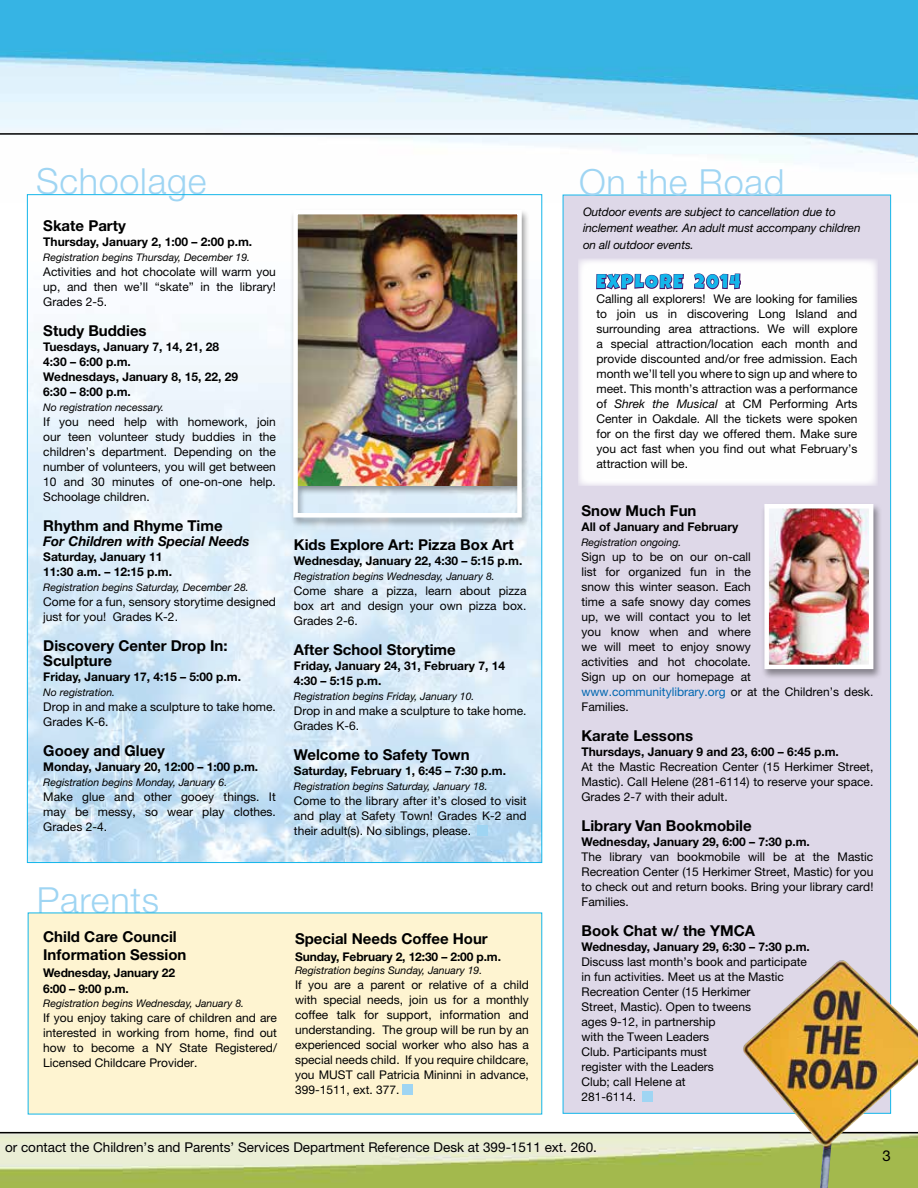
<style>
.page{position:relative;width:918px;height:1188px;background:#fff}
.page>*{position:absolute;margin:0;border:0;box-sizing:border-box;transform-origin:0 0}
.t1{font:300 36px "Helvetica Neue";letter-spacing:.02em;color:#9fd5f3}
.t2{font:19.5px "Luckiest Guy";letter-spacing:.1em;color:#13b6ea}
.t3{font:700 15px/18px "Helvetica Neue";color:#000}
.t4{font:15px "Helvetica Neue";color:#000}
.t5{font:13.5px "Helvetica Neue";color:#000}
.t6{font:italic 700 13.5px "Helvetica Neue";color:#000}
.t7{font:12px/15px "Helvetica Neue";color:#000;text-align:justify}
.t8{font:700 12px/15px "Helvetica Neue";color:#000}
.t9{font:italic 11.7px/16.2px "Helvetica Neue";letter-spacing:-.01em;color:#000}
.t10{font:italic 10.5px "Helvetica Neue";color:#000}
.s1{font-style:italic}
.s2{color:#0067b1}
</style>
<div class="page">
<img style="left:0;top:1133px;width:743px;height:55px">
<img style="left:0;top:0;width:918px;height:202px">
<hr style="left:0;top:1132px;width:918px;height:1px;background:#000">
<hr style="left:0;top:133px;width:918px;height:2px;background:#000">
<img style="left:29px;top:196px;width:511px;height:665px">
<div style="left:563px;top:195px;width:328px;height:919px;background:#ded8e8;border:1px solid #13b6ea"></div>
<div style="left:28px;top:913px;width:514px;height:201px;background:#fef4d1"></div>
<div style="left:403px;top:1084px;width:10px;height:10px;background:#9fd5f3"></div>
<div style="left:478px;top:825px;width:10px;height:10px;background:#9fd5f3"></div>
<div style="left:290px;top:208px;width:240px;height:320px;background:#000;opacity:.4"></div>
<img style="left:298px;top:215px;width:219px;height:270px">
<div style="left:293px;top:210px;width:229px;height:308px;border:4px solid #fff"></div>
<div style="left:761px;top:503px;width:121px;height:177px;background:#000;opacity:.4"></div>
<img style="left:769px;top:509px;width:99px;height:155px">
<div style="left:764px;top:504px;width:109px;height:165px;border:4px solid #fff"></div>
<img style="left:743px;top:960px;width:175px;height:228px">
<div style="left:578px;top:259px;width:300px;height:227px;background:#fff"></div>
<svg style="left:596px;top:273px;width:88px;height:17px"></svg>
<svg style="left:694px;top:273px;width:47px;height:17px"></svg>
<div style="left:643px;top:1091px;width:10px;height:10px;background:#9fd5f3"></div>
<h1 class="t1" style="left:36px;top:159px;width:172px">Schoolage</h1>
<p class="t3" style="left:43px;top:216px;width:84px">Skate Party</p>
<p class="t8" style="left:43px;top:234px;width:210px">Thursday, January 2, 1:00 – 2:00 p.m.</p>
<p class="t10" style="left:43px;top:251px;width:208px">Registration begins Thursday, December 19.</p>
<p class="t7" style="left:43px;top:264px;width:234px">Activities and hot chocolate will warm you up, and then we’ll “skate” in the library!<br>Grades 2-5.</p>
<p class="t3" style="left:43px;top:321px;width:105px">Study Buddies</p>
<p class="t8" style="left:43px;top:339px;width:196px">Tuesdays, January 7, 14, 21, 28<br>4:30 – 6:00 p.m.<br>Wednesdays, January 8, 15, 22, 29<br>6:30 – 8:00 p.m.</p>
<p class="t10" style="left:43px;top:401px;width:122px">No registration necessary.</p>
<p class="t7" style="left:43px;top:414px;width:234px">If you need help with homework, join our teen volunteer study buddies in the children’s department. Depending on the number of volunteers, you will get between 10 and 30 minutes of one-on-one help.<br>Schoolage children.</p>
<p class="t3" style="left:43px;top:516px;width:181px">Rhythm and Rhyme Time</p>
<p class="t6" style="left:43px;top:530px;width:208px">For Children with Special Needs</p>
<p class="t8" style="left:43px;top:549px;width:130px">Saturday, January 11<br>11:30 a.m. – 12:15 p.m.</p>
<p class="t10" style="left:43px;top:581px;width:207px">Registration begins Saturday, December 28.</p>
<p class="t7" style="left:43px;top:594px;width:234px">Come for a fun, sensory storytime designed just for you! Grades K-2.</p>
<p class="t3" style="left:43px;top:637px;width:186px;line-height:15px">Discovery Center Drop In:<br>Sculpture</p>
<p class="t8" style="left:43px;top:669px;width:199px">Friday, January 17, 4:15 – 5:00 p.m.</p>
<p class="t10" style="left:43px;top:686px;width:73px">No registration.</p>
<p class="t7" style="left:43px;top:699px;width:234px">Drop in and make a sculpture to take home.<br>Grades K-6.</p>
<p class="t3" style="left:43px;top:741px;width:123px">Gooey and Gluey</p>
<p class="t8" style="left:43px;top:759px;width:216px">Monday, January 20, 12:00 – 1:00 p.m.</p>
<p class="t10" style="left:43px;top:776px;width:185px">Registration begins Monday, January 6.</p>
<p class="t7" style="left:43px;top:789px;width:234px">Make glue and other gooey things. It may be messy, so wear play clothes.<br>Grades 2-4.</p>
<p class="t3" style="left:294px;top:535px;width:221px">Kids Explore Art: Pizza Box Art</p>
<p class="t8" style="left:294px;top:553px;width:230px">Wednesday, January 22, 4:30 – 5:15 p.m.</p>
<p class="t10" style="left:294px;top:570px;width:202px">Registration begins Wednesday, January 8.</p>
<p class="t7" style="left:294px;top:583px;width:234px">Come share a pizza, learn about pizza box art and design your own pizza box.<br>Grades 2-6.</p>
<p class="t3" style="left:294px;top:640px;width:163px">After School Storytime</p>
<p class="t8" style="left:294px;top:658px;width:213px">Friday, January 24, 31, February 7, 14<br>4:30 – 5:15 p.m.</p>
<p class="t10" style="left:294px;top:690px;width:182px">Registration begins Friday, January 10.</p>
<p class="t7" style="left:294px;top:703px;width:234px">Drop in and make a sculpture to take home.<br>Grades K-6.</p>
<p class="t3" style="left:294px;top:745px;width:177px">Welcome to Safety Town</p>
<p class="t8" style="left:294px;top:763px;width:214px">Saturday, February 1, 6:45 – 7:30 p.m.</p>
<p class="t10" style="left:294px;top:780px;width:195px">Registration begins Saturday, January 18.</p>
<p class="t7" style="left:294px;top:793px;width:234px">Come to the library after it’s closed to visit and play at Safety Town! Grades K-2 and their adult(s). No siblings, please.</p>
<h1 class="t1" style="left:37px;top:878px;width:124px">Parents</h1>
<p class="t3" style="left:43px;top:927px;width:145px">Child Care Council<br>Information Session</p>
<p class="t8" style="left:43px;top:964px;width:133px;line-height:16.5px">Wednesday, January 22<br>6:00 – 9:00 p.m.</p>
<p class="t10" style="left:43px;top:996px;width:202px">Registration begins Wednesday, January 8.</p>
<p class="t7" style="left:43px;top:1010px;width:235px">If you enjoy taking care of children and are interested in working from home, find out how to become a NY State Registered/ Licensed Childcare Provider.</p>
<p class="t3" style="left:295px;top:930px;width:194px">Special Needs Coffee Hour</p>
<p class="t8" style="left:295px;top:949px;width:208px">Sunday, February 2, 12:30 – 2:00 p.m.</p>
<p class="t10" style="left:295px;top:964px;width:189px">Registration begins Sunday, January 19.</p>
<p class="t7" style="left:295px;top:978px;width:235px">If you are a parent or relative of a child with special needs, join us for a monthly coffee talk for support, information and understanding. The group will be run by an experienced social worker who also has a special needs child. If you require childcare, you MUST call Patricia Mininni in advance, 399-1511, ext. 377.</p>
<h1 class="t1" style="left:579px;top:161px;width:207px">On the Road</h1>
<p class="t9" style="left:583px;top:204px;width:279px">Outdoor events are subject to cancellation due to inclement weather. An adult must accompany children on all outdoor events.</p>
<h2 class="t2" style="left:596px;top:269px;width:145px">EXPLORE 2014</h2>
<p class="t7" style="left:596px;top:292px;width:263px">Calling all explorers! We are looking for families to join us in discovering Long Island and surrounding area attractions. We will explore a special attraction/location each month and provide discounted and/or free admission. Each month we’ll tell you where to sign up and where to meet. This month’s attraction was a performance of <span class="s1">Shrek the Musical</span> at CM Performing Arts Center in Oakdale. All the tickets were spoken for on the first day we offered them. Make sure you act fast when you find out what February’s attraction will be.</p>
<p class="t3" style="left:581px;top:502px;width:117px">Snow Much Fun</p>
<p class="t8" style="left:581px;top:519px;width:158px">All of January and February</p>
<p class="t10" style="left:581px;top:536px;width:101px">Registration ongoing.</p>
<p class="t7" style="left:581px;top:550px;width:293px;text-align:left">Sign up to be on our on-call<br>list for organized fun in the<br>snow this winter season. Each<br>time a safe snowy day comes<br>up, we will contact you to let<br>you know when and where<br>we will meet to enjoy snowy<br>activities and hot chocolate.<br>Sign up on our homepage at <span class="s2">www.communitylibrary.org</span> or at the Children’s desk.<br>Families.</p>
<p class="t3" style="left:581px;top:727px;width:113px">Karate Lessons</p>
<p class="t8" style="left:581px;top:744px;width:259px">Thursdays, January 9 and 23, 6:00 – 6:45 p.m.</p>
<p class="t7" style="left:581px;top:760px;width:293px">At the Mastic Recreation Center (15 Herkimer Street, Mastic). Call Helene (281-6114) to reserve your space.<br>Grades 2-7 with their adult.</p>
<p class="t3" style="left:581px;top:817px;width:172px">Library Van Bookmobile</p>
<p class="t8" style="left:581px;top:834px;width:230px">Wednesday, January 29, 6:00 – 7:30 p.m.</p>
<p class="t7" style="left:581px;top:850px;width:293px">The library van bookmobile will be at the Mastic Recreation Center (15 Herkimer Street, Mastic) for you to check out and return books. Bring your library card!<br>Families.</p>
<p class="t3" style="left:581px;top:922px;width:175px">Book Chat w/ the YMCA</p>
<p class="t8" style="left:581px;top:939px;width:230px">Wednesday, January 29, 6:30 – 7:30 p.m.</p>
<p class="t7" style="left:581px;top:955px;width:227px;text-align:left">Discuss last month’s book and participate in fun activities. Meet us at the Mastic<br>Recreation Center (15 Herkimer<br>Street, Mastic). Open to tweens<br>ages 9-12, in partnership<br>with the Tween Leaders<br>Club. Participants must<br>register with the Leaders<br>Club; call Helene at<br>281-6114.</p>
<p class="t5" style="left:5px;top:1139px;width:593px">or contact the Children’s and Parents’ Services Department Reference Desk at 399-1511 ext. 260.</p>
<p class="t4" style="left:883px;top:1147px;width:10px">3</p>
</div>
